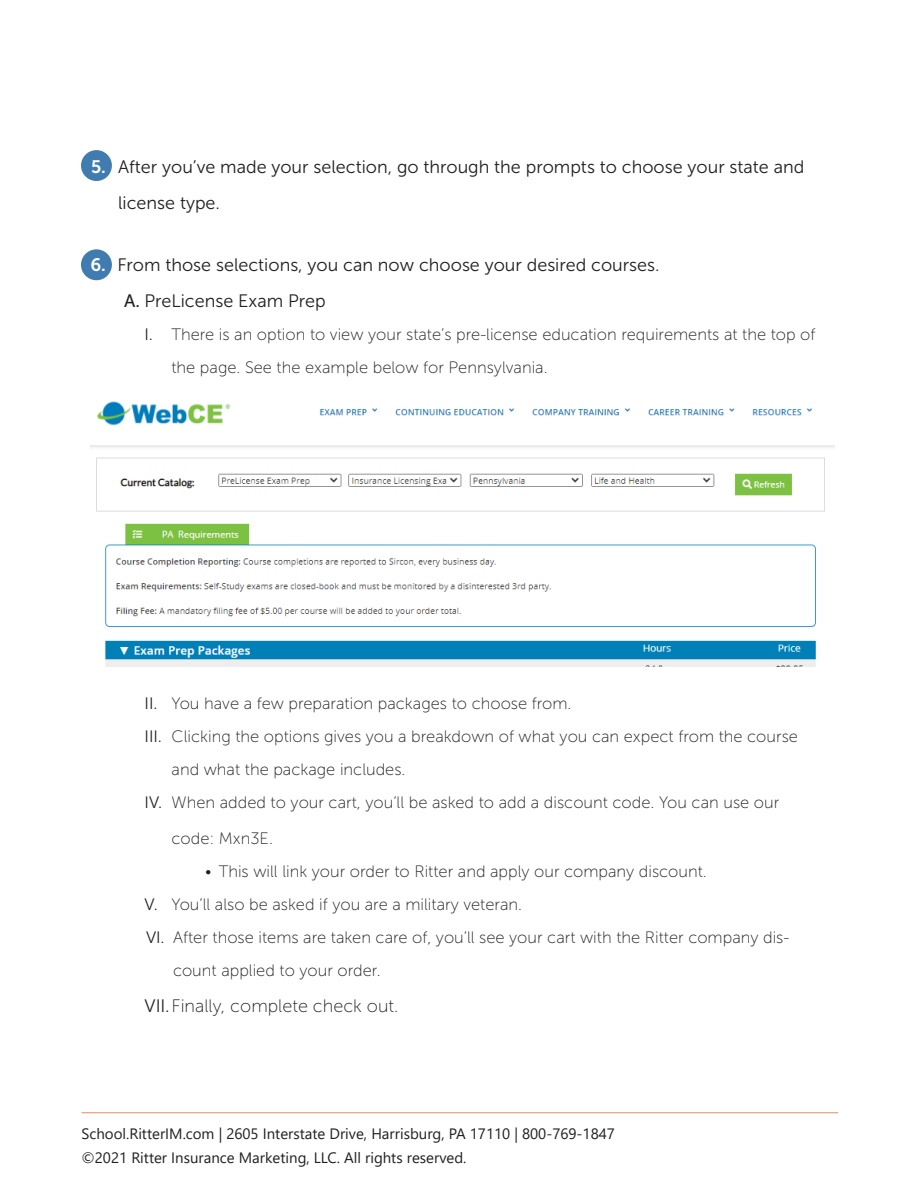
<style>
.page{position:relative;width:918px;height:1188px;background:#fff}
.page>*{position:absolute;margin:0;border:0;box-sizing:border-box;transform-origin:0 0}
.t1{font:18px/36px "Museo Sans 300";color:#231f20}
.t2{font:18px "Museo Sans 100";color:#231f20}
.t3{font:16.5px/33px "Museo Sans 100";color:#231f20}
.t4{font:15px/24px "Segoe UI";color:#231f20}
.s1{font-family:"Museo Sans 700";color:#fff}
.s2{font-family:"Museo Sans 500"}
.s3{font-family:"Museo Sans 300"}
</style>
<div class="page">
<hr style="left:82px;top:1112px;width:756px;height:1px;background:#e78966">
<div style="left:81px;top:150px;width:31px;height:31px;background:#407caf;border-radius:50%"></div>
<div style="left:81px;top:249px;width:31px;height:31px;background:#407caf;border-radius:50%"></div>
<img style="left:91px;top:401px;width:743px;height:266px">
<p class="t1" style="left:118px;top:149px;width:688px;text-indent:-27px"><span class="s1">5.</span> After you’ve made your selection, go through the prompts to choose your state and license type.</p>
<p class="t1" style="left:90px;top:247px;width:571px"><span class="s1">6.</span> From those selections, you can now choose your desired courses.</p>
<p class="t1" style="left:124px;top:283px;width:203px"><span class="s2">A.</span> PreLicense Exam Prep</p>
<p class="t3" style="left:171px;top:318px;width:646px;text-indent:-27px"><span class="s3">I.</span> There is an option to view your state’s pre-license education requirements at the top of the page. See the example below for Pennsylvania.</p>
<p class="t3" style="left:145px;top:687px;width:428px"><span class="s3">II.</span> You have a few preparation packages to choose from.</p>
<p class="t3" style="left:172px;top:720px;width:628px;text-indent:-27px"><span class="s3">III.</span> Clicking the options gives you a breakdown of what you can expect from the course and what the package includes.</p>
<p class="t3" style="left:172px;top:784px;width:609px;line-height:36px;text-indent:-27px"><span class="s3">IV.</span> When added to your cart, you’ll be asked to add a discount code. You can use our code: Mxn3E.</p>
<p class="t3" style="left:205px;top:855px;width:503px">• This will link your order to Ritter and apply our company discount.</p>
<p class="t3" style="left:145px;top:888px;width:379px"><span class="s3">V.</span> You’ll also be asked if you are a military veteran.</p>
<p class="t3" style="left:173px;top:921px;width:618px;text-indent:-27px"><span class="s3">VI.</span> After those items are taken care of, you’ll see your cart with the Ritter company dis&shy;count applied to your order.</p>
<p class="t2" style="left:145px;top:996px;width:255px"><span class="s3">VII.</span>Finally, complete check out.</p>
<p class="t4" style="left:82px;top:1121px;width:535px">School.RitterIM.com | 2605 Interstate Drive, Harrisburg, PA 17110 | 800-769-1847 ©2021 Ritter Insurance Marketing, LLC. All rights reserved.</p>
</div>
